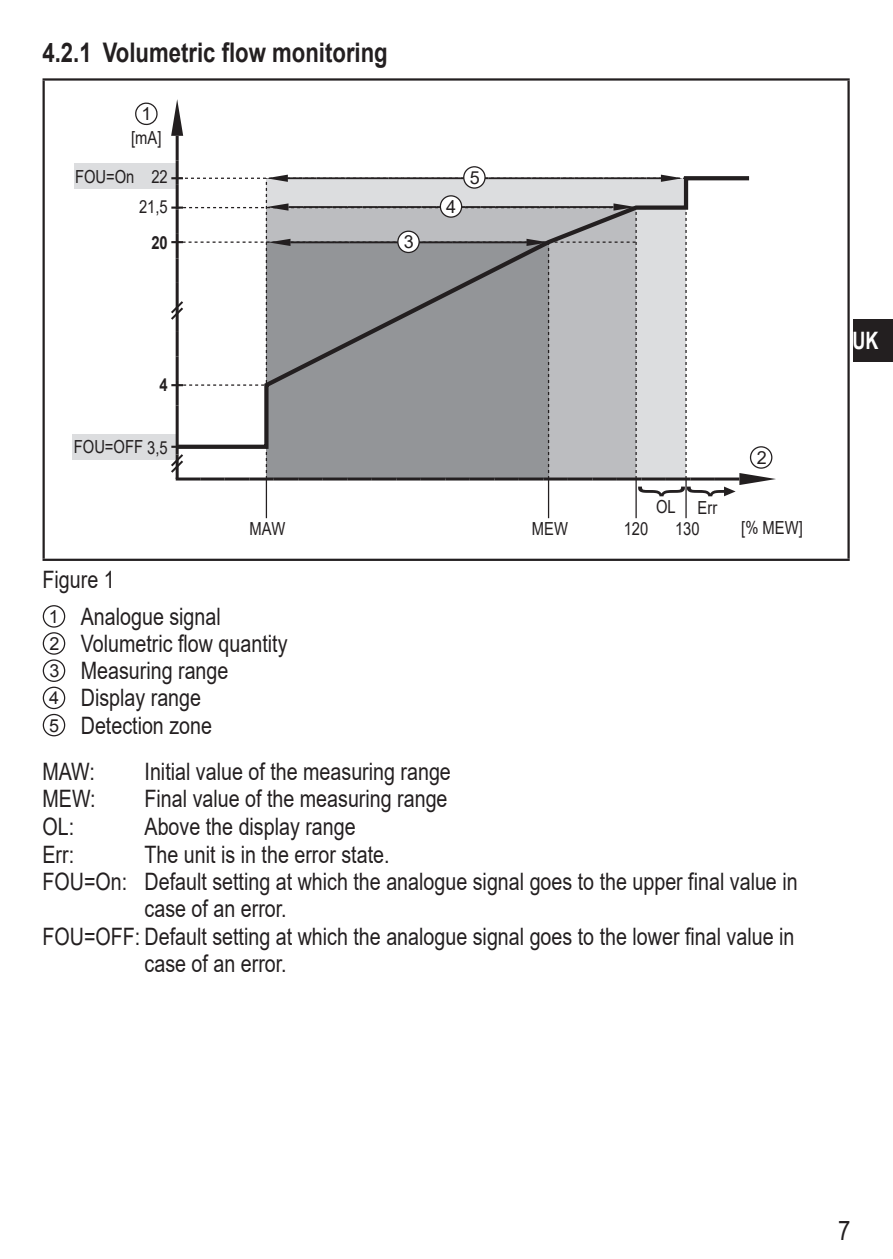
<style>
.page{position:relative;width:893px;height:1259px;background:#fff}
.page>*{position:absolute;margin:0;border:0;box-sizing:border-box;transform-origin:0 0}
.t1{font:700 27px "Arial";color:#231f20;scale:.82 1}
.t2{font:27px "Arial";color:#231f20;scale:.82 1}
.t3{font:24px/27.2px "Arial";color:#231f20;scale:.82 1}
.t4{font:700 24px "Arial";color:#fff;scale:.75 1}
.t5{font:18px/30.2px "Arial";color:#231f20;text-align:right;scale:.82 1}
.t6{font:18px "Arial";color:#231f20}
.t7{font:700 18px "Arial";color:#231f20;scale:.82 1}
.s1{font-size:18px}
</style>
<div class="page">
<div style="left:853px;top:319px;width:40px;height:42px;background:#231f20"></div>
<hr style="left:43px;top:78px;width:807px;height:3px;background:#231f20">
<hr style="left:43px;top:81px;width:2px;height:478px;background:#231f20">
<hr style="left:847px;top:81px;width:3px;height:478px;background:#231f20">
<hr style="left:43px;top:559px;width:807px;height:2px;background:#231f20">
<div style="left:73px;top:434px;width:103px;height:25px;background:#dcdddf"></div>
<div style="left:74px;top:164px;width:102px;height:25px;background:#dcdddf"></div>
<hr style="left:266px;top:479px;width:1px;height:39px;background:#231f20">
<hr style="left:548px;top:479px;width:1px;height:39px;background:#231f20">
<hr style="left:635px;top:479px;width:2px;height:39px;background:#231f20">
<hr style="left:685px;top:479px;width:2px;height:39px;background:#231f20">
<svg style="left:169px;top:175px;width:607px;height:321px"></svg>
<div style="left:440px;top:196px;width:22px;height:21px;background:#fff;border-radius:50%"></div>
<div style="left:440px;top:195px;width:22px;height:23px;border:1px solid #231f20;border-radius:50%"></div>
<div style="left:464px;top:167px;width:21px;height:21px;background:#fff;border-radius:50%"></div>
<div style="left:463px;top:166px;width:23px;height:23px;border:1px solid #231f20;border-radius:50%"></div>
<div style="left:398px;top:231px;width:21px;height:21px;background:#fff;border-radius:50%"></div>
<div style="left:397px;top:231px;width:23px;height:22px;border:1px solid #231f20;border-radius:50%"></div>
<svg style="left:135px;top:102px;width:23px;height:24px"></svg>
<div style="left:750px;top:446px;width:22px;height:23px;border:1px solid #231f20;border-radius:50%"></div>
<hr style="left:176px;top:454px;width:3px;height:25px;background:#231f20">
<hr style="left:176px;top:430px;width:3px;height:24px;background:#231f20">
<hr style="left:176px;top:405px;width:3px;height:25px;background:#231f20">
<hr style="left:176px;top:381px;width:3px;height:24px;background:#231f20">
<hr style="left:176px;top:356px;width:3px;height:25px;background:#231f20">
<hr style="left:176px;top:332px;width:3px;height:24px;background:#231f20">
<hr style="left:176px;top:307px;width:3px;height:25px;background:#231f20">
<hr style="left:176px;top:283px;width:3px;height:24px;background:#231f20">
<hr style="left:176px;top:258px;width:3px;height:25px;background:#231f20">
<hr style="left:176px;top:234px;width:3px;height:24px;background:#231f20">
<hr style="left:176px;top:209px;width:3px;height:25px;background:#231f20">
<hr style="left:176px;top:185px;width:3px;height:24px;background:#231f20">
<hr style="left:176px;top:160px;width:3px;height:25px;background:#231f20">
<hr style="left:176px;top:136px;width:3px;height:24px;background:#231f20">
<svg style="left:171px;top:99px;width:12px;height:37px"></svg>
<div style="left:43px;top:605px;width:22px;height:22px;border:1px solid #231f20;border-radius:50%"></div>
<div style="left:43px;top:632px;width:22px;height:23px;border:1px solid #231f20;border-radius:50%"></div>
<div style="left:43px;top:659px;width:22px;height:23px;border:1px solid #231f20;border-radius:50%"></div>
<div style="left:43px;top:686px;width:22px;height:23px;border:1px solid #231f20;border-radius:50%"></div>
<div style="left:43px;top:714px;width:22px;height:22px;border:1px solid #231f20;border-radius:50%"></div>
<p class="t1" style="left:43px;top:34px;width:423px">4.2.1 Volumetric flow monitoring</p>
<p class="t6" style="left:141px;top:102px;width:12px">1</p>
<p class="t5" style="left:131px;top:123px;width:39px">[mA]</p>
<p class="t5" style="left:139px;top:161px;width:37px">22<br>21,5</p>
<p class="t5" style="left:75px;top:162px;width:74px">FOU=On</p>
<p class="t7" style="left:151px;top:230px;width:22px">20</p>
<p class="t7" style="left:160px;top:372px;width:12px">4</p>
<p class="t5" style="left:74px;top:432px;width:116px">FOU=OFF 3,5</p>
<p class="t6" style="left:404px;top:230px;width:12px">3</p>
<p class="t6" style="left:446px;top:194px;width:12px">4</p>
<p class="t6" style="left:470px;top:165px;width:12px">5</p>
<p class="t5" style="left:656px;top:492px;width:76px">OL Err</p>
<p class="t6" style="left:757px;top:445px;width:12px">2</p>
<p class="t5" style="left:249px;top:513px;width:45px">MAW</p>
<p class="t5" style="left:532px;top:513px;width:45px">MEW</p>
<p class="t5" style="left:741px;top:512px;width:77px">[% MEW]</p>
<p class="t5" style="left:624px;top:513px;width:32px">120</p>
<p class="t5" style="left:675px;top:513px;width:32px">130</p>
<p class="t3" style="left:43px;top:561px;width:219px;line-height:37px">Figure 1<br><span class="s1">1</span> Analogue signal</p>
<p class="t3" style="left:49px;top:630px;width:292px"><span class="s1">2</span> Volumetric flow quantity<br><span class="s1">3</span> Measuring range<br><span class="s1">4</span> Display range<br><span class="s1">5</span> Detection zone</p>
<p class="t3" style="left:43px;top:757px;width:66px">MAW:</p>
<p class="t3" style="left:145px;top:757px;width:375px">Initial value of the measuring range</p>
<p class="t3" style="left:43px;top:785px;width:66px">MEW:</p>
<p class="t3" style="left:145px;top:785px;width:371px">Final value of the measuring range</p>
<p class="t3" style="left:43px;top:813px;width:40px">OL:</p>
<p class="t3" style="left:145px;top:813px;width:259px">Above the display range</p>
<p class="t3" style="left:43px;top:840px;width:40px">Err:</p>
<p class="t3" style="left:145px;top:840px;width:296px">The unit is in the error state.</p>
<p class="t3" style="left:43px;top:868px;width:922px">FOU=On: Default setting at which the analogue signal goes to the upper final value in</p>
<p class="t3" style="left:145px;top:895px;width:171px">case of an error.</p>
<p class="t3" style="left:43px;top:923px;width:918px">FOU=OFF: Default setting at which the analogue signal goes to the lower final value in</p>
<p class="t3" style="left:145px;top:950px;width:171px">case of an error.</p>
<p class="t4" style="left:853px;top:324px;width:36px">UK</p>
<p class="t2" style="left:838px;top:1212px;width:17px">7</p>
</div>
